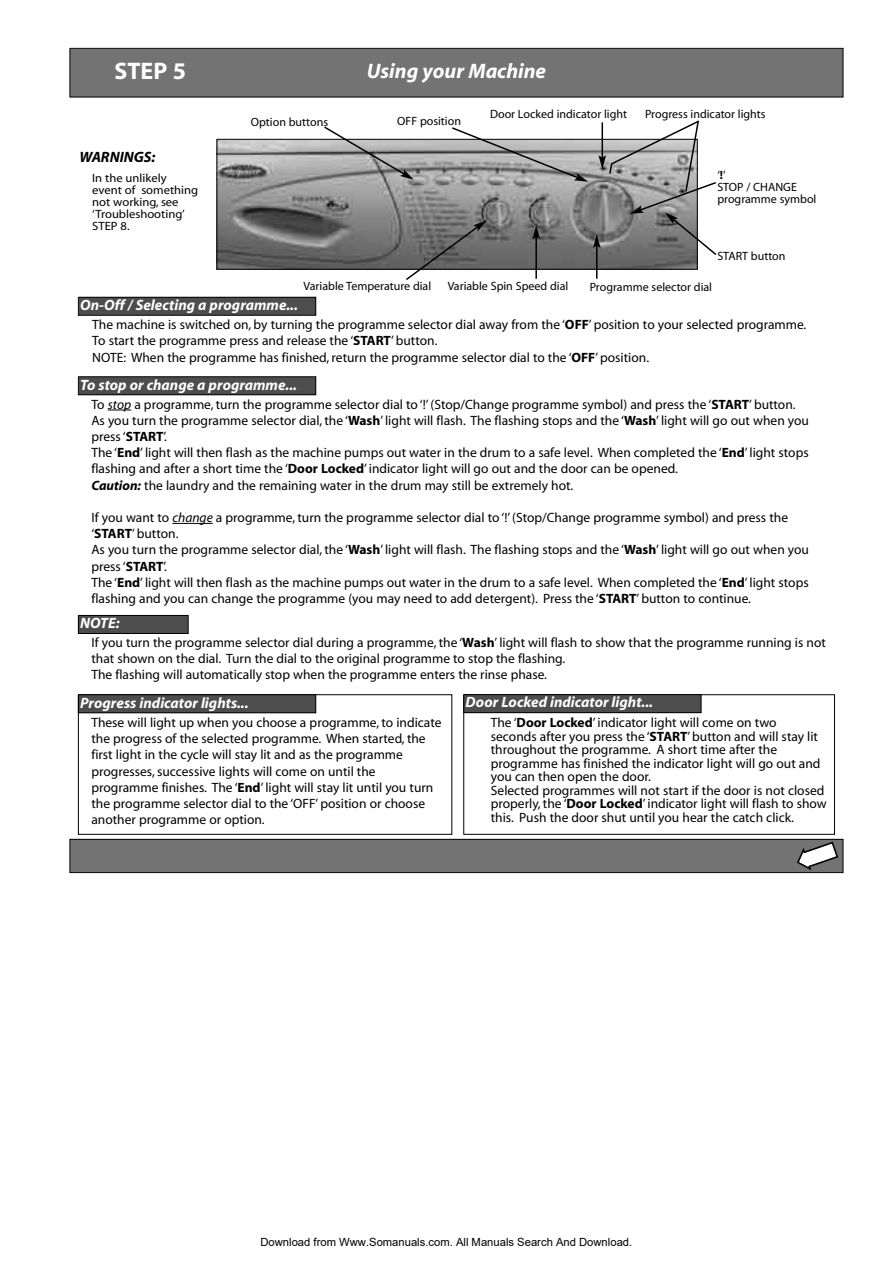
<style>
.page{position:relative;width:893px;height:1263px;background:#fff}
.page>*{position:absolute;margin:0;border:0;box-sizing:border-box;transform-origin:0 0}
.t1{font:700 24px "Myriad";color:#fff}
.t2{font:italic 700 21px "Myriad";color:#fff}
.t3{font:italic 700 15px "Myriad";color:#fff}
.t4{font:italic 700 15px "Myriad";color:#000}
.t5{font:13.5px/16.2px "Myriad";color:#000}
.t6{font:12px/12px "Myriad";color:#000}
.t7{font:12px/12px "Myriad";color:#000;scale:1.05 1}
.t8{font:11.25px "Arial";color:#000}
.s1{font-weight:700}
.s2{font-style:italic}
.s3{font-weight:700;font-style:italic}
</style>
<div class="page">
<div style="left:70px;top:840px;width:773px;height:32px;background:#737373"></div>
<div style="left:69px;top:839px;width:774px;height:34px;border:1px solid #000"></div>
<div style="left:70px;top:49px;width:773px;height:48px;background:#737373"></div>
<div style="left:69px;top:48px;width:774px;height:49px;border:1px solid #000"></div>
<svg style="left:797px;top:842px;width:41px;height:28px"></svg>
<svg style="left:78px;top:694px;width:757px;height:141px"></svg>
<div style="left:79px;top:298px;width:236px;height:17px;background:#4d4d4d"></div>
<div style="left:78px;top:297px;width:238px;height:19px;border:1px solid #000"></div>
<div style="left:79px;top:377px;width:236px;height:17px;background:#4d4d4d"></div>
<div style="left:78px;top:376px;width:238px;height:19px;border:1px solid #000"></div>
<div style="left:79px;top:616px;width:109px;height:17px;background:#4d4d4d"></div>
<div style="left:78px;top:615px;width:111px;height:19px;border:1px solid #000"></div>
<div style="left:79px;top:695px;width:236px;height:17px;background:#4d4d4d"></div>
<div style="left:78px;top:694px;width:238px;height:19px;border:1px solid #000"></div>
<img style="left:219px;top:141px;width:104px;height:127px">
<svg style="left:323px;top:120px;width:394px;height:160px"></svg>
<svg style="left:108px;top:410px;width:23px;height:1px"></svg>
<hr style="left:172px;top:523px;width:41px;height:1px;background:#000">
<div style="left:464px;top:695px;width:237px;height:17px;background:#4d4d4d"></div>
<div style="left:463px;top:694px;width:238px;height:19px;border:1px solid #000"></div>
<h1 class="t1" style="left:115px;top:63px;width:73px">STEP 5</h1>
<h2 class="t2" style="left:367px;top:64px;width:181px">Using your Machine</h2>
<p class="t4" style="left:80px;top:152px;width:77px">WARNINGS:</p>
<p class="t7" style="left:92px;top:173px;width:102px">In the unlikely event of something not working, see ‘Troubleshooting’<br>STEP 8.</p>
<p class="t6" style="left:251px;top:117px;width:79px">Option buttons</p>
<p class="t6" style="left:397px;top:117px;width:65px">OFF position</p>
<p class="t6" style="left:490px;top:109px;width:138px">Door Locked indicator light</p>
<p class="t6" style="left:645px;top:109px;width:122px">Progress indicator lights</p>
<p class="t6" style="left:717px;top:170px;width:101px">‘<span class="s1">!</span>’<br>STOP / CHANGE programme symbol</p>
<p class="t6" style="left:717px;top:251px;width:70px">START button</p>
<p class="t6" style="left:304px;top:281px;width:129px">Variable Temperature dial</p>
<p class="t6" style="left:448px;top:281px;width:122px">Variable Spin Speed dial</p>
<p class="t6" style="left:590px;top:282px;width:124px">Programme selector dial</p>
<p class="t3" style="left:80px;top:300px;width:219px">On-Off / Selecting a programme...</p>
<p class="t5" style="left:92px;top:318px;width:716px">The machine is switched on, by turning the programme selector dial away from the ‘<span class="s1">OFF</span>’ position to your selected programme.<br>To start the programme press and release the ‘<span class="s1">START</span>’ button.<br>NOTE: When the programme has finished, return the programme selector dial to the ‘<span class="s1">OFF</span>’ position.</p>
<p class="t5" style="left:91px;top:397px;width:719px">To <span class="s2">stop</span> a programme, turn the programme selector dial to ‘!’ (Stop/Change programme symbol) and press the ‘<span class="s1">START</span>’ button.<br>As you turn the programme selector dial, the ‘<span class="s1">Wash</span>’ light will flash. The flashing stops and the ‘<span class="s1">Wash</span>’ light will go out when you press ‘<span class="s1">START</span>’.<br>The ‘<span class="s1">End</span>’ light will then flash as the machine pumps out water in the drum to a safe level. When completed the ‘<span class="s1">End</span>’ light stops flashing and after a short time the ‘<span class="s1">Door Locked</span>’ indicator light will go out and the door can be opened.<br><span class="s3">Caution:</span> the laundry and the remaining water in the drum may still be extremely hot.</p>
<p class="t5" style="left:91px;top:511px;width:719px">If you want to <span class="s2">change</span> a programme, turn the programme selector dial to ‘!’ (Stop/Change programme symbol) and press the ‘<span class="s1">START</span>’ button.<br>As you turn the programme selector dial, the ‘<span class="s1">Wash</span>’ light will flash. The flashing stops and the ‘<span class="s1">Wash</span>’ light will go out when you press ‘<span class="s1">START</span>’.<br>The ‘<span class="s1">End</span>’ light will then flash as the machine pumps out water in the drum to a safe level. When completed the ‘<span class="s1">End</span>’ light stops flashing and you can change the programme (you may need to add detergent). Press the ‘<span class="s1">START</span>’ button to continue.</p>
<p class="t5" style="left:91px;top:635px;width:736px">If you turn the programme selector dial during a programme, the ‘<span class="s1">Wash</span>’ light will flash to show that the programme running is not that shown on the dial. Turn the dial to the original programme to stop the flashing.<br>The flashing will automatically stop when the programme enters the rinse phase.</p>
<p class="t5" style="left:91px;top:716px;width:352px">These will light up when you choose a programme, to indicate the progress of the selected programme. When started, the first light in the cycle will stay lit and as the programme progresses, successive lights will come on until the programme finishes. The ‘<span class="s1">End</span>’ light will stay lit until you turn the programme selector dial to the ‘OFF’ position or choose another programme or option.</p>
<p class="t3" style="left:80px;top:379px;width:218px">To stop or change a programme...</p>
<p class="t3" style="left:80px;top:618px;width:41px">NOTE:</p>
<p class="t3" style="left:466px;top:697px;width:189px">Door Locked indicator light...</p>
<p class="t5" style="left:491px;top:717px;width:338px;line-height:13.5px">The ‘<span class="s1">Door Locked</span>’ indicator light will come on two<br>seconds after you press the ‘<span class="s1">START</span>’ button and will stay lit throughout the programme. A short time after the programme has finished the indicator light will go out and you can then open the door.<br>Selected programmes will not start if the door is not closed properly, the ‘<span class="s1">Door Locked</span>’ indicator light will flash to show this. Push the door shut until you hear the catch click.</p>
<p class="t3" style="left:80px;top:697px;width:170px">Progress indicator lights...</p>
<p class="t8" style="left:260px;top:1235px;width:373px">Download from Www.Somanuals.com. All Manuals Search And Download.</p>
</div>
